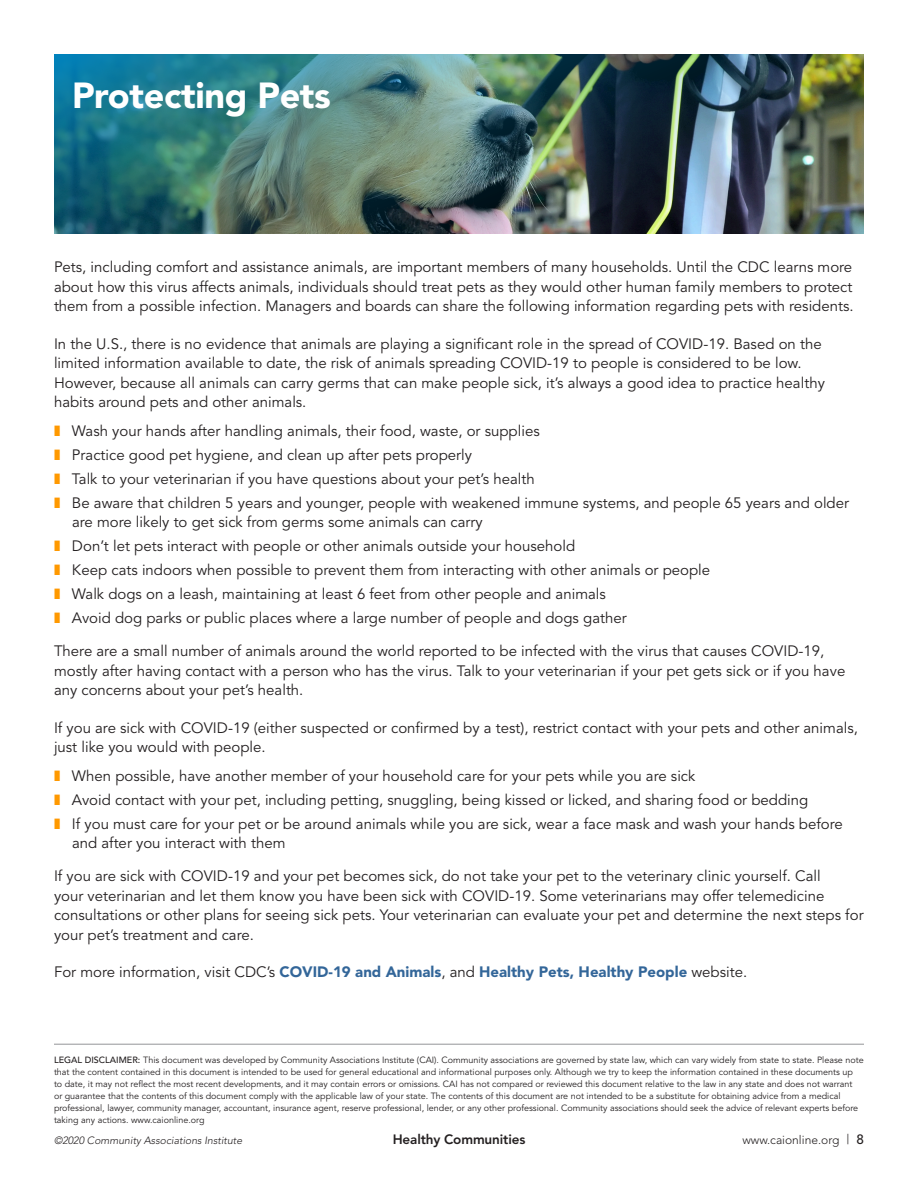
<style>
.page{position:relative;width:918px;height:1188px;background:#fff}
.page>*{position:absolute;margin:0;border:0;box-sizing:border-box;transform-origin:0 0}
.CAIdoc_page_head{font:900 36px "Avenir";letter-spacing:-.01em;color:#fff}
.CAIdoc_body_text{font:15px/19.5px "Avenir";color:#231f20}
.CAIdoc_bullet_text{font:15px/19.5px "Avenir";color:#231f20}
.CAIdoc_body_text-2{font:900 15px "Avenir";color:#369}
.t1{font:800 13.5px "Avenir";letter-spacing:-.01em;color:#231f20}
.t2{font:300 12px "Avenir";color:#231f20}
.t3{font:italic 300 10.5px "Avenir";color:#231f20}
.t4{font:9px/12px "Avenir";color:#231f20}
.s1{font-weight:400;color:#231f20}
.s2{font-weight:500}
.s3{font-size:13.5px}
.s4{font-weight:500;font-size:13.5px}
</style>
<div class="page">
<hr style="left:54px;top:1044px;width:810px;height:1px;background:#939598">
<img style="left:54px;top:54px;width:810px;height:180px">
<p class="CAIdoc_page_head" style="left:72px;top:74px;width:260px">Protecting Pets</p>
<p class="CAIdoc_body_text" style="left:54px;top:258px;width:801px;text-align:justify">Pets, including comfort and assistance animals, are important members of many households. Until the CDC learns more about how this virus affects animals, individuals should treat pets as they would other human family members to protect them from a possible infection. Managers and boards can share the following information regarding pets with residents.</p>
<p class="CAIdoc_body_text" style="left:54px;top:334px;width:772px">In the U.S., there is no evidence that animals are playing a significant role in the spread of COVID-19. Based on the limited information available to date, the risk of animals spreading COVID-19 to people is considered to be low.<br>However, because all animals can carry germs that can make people sick, it’s always a good idea to practice healthy habits around pets and other animals.</p>
<p class="CAIdoc_bullet_text" style="left:72px;top:421px;width:469px">Wash your hands after handling animals, their food, waste, or supplies</p>
<p class="CAIdoc_bullet_text" style="left:72px;top:445px;width:401px">Practice good pet hygiene, and clean up after pets properly</p>
<p class="CAIdoc_bullet_text" style="left:72px;top:469px;width:464px">Talk to your veterinarian if you have questions about your pet’s health</p>
<p class="CAIdoc_bullet_text" style="left:72px;top:493px;width:779px">Be aware that children 5 years and younger, people with weakened immune systems, and people 65 years and older are more likely to get sick from germs some animals can carry</p>
<p class="CAIdoc_bullet_text" style="left:72px;top:537px;width:505px">Don’t let pets interact with people or other animals outside your household</p>
<p class="CAIdoc_bullet_text" style="left:72px;top:561px;width:640px">Keep cats indoors when possible to prevent them from interacting with other animals or people</p>
<p class="CAIdoc_bullet_text" style="left:72px;top:585px;width:535px">Walk dogs on a leash, maintaining at least 6 feet from other people and animals</p>
<p class="CAIdoc_bullet_text" style="left:72px;top:609px;width:556px">Avoid dog parks or public places where a large number of people and dogs gather</p>
<p class="CAIdoc_body_text" style="left:54px;top:642px;width:793px">There are a small number of animals around the world reported to be infected with the virus that causes COVID-19, mostly after having contact with a person who has the virus. Talk to your veterinarian if your pet gets sick or if you have any concerns about your pet’s health.</p>
<p class="CAIdoc_body_text" style="left:54px;top:718px;width:805px">If you are sick with COVID-19 (either suspected or confirmed by a test), restrict contact with your pets and other animals, just like you would with people.</p>
<p class="CAIdoc_bullet_text" style="left:72px;top:766px;width:625px">When possible, have another member of your household care for your pets while you are sick</p>
<p class="CAIdoc_bullet_text" style="left:72px;top:790px;width:738px">Avoid contact with your pet, including petting, snuggling, being kissed or licked, and sharing food or bedding</p>
<p class="CAIdoc_bullet_text" style="left:72px;top:814px;width:772px">If you must care for your pet or be around animals while you are sick, wear a face mask and wash your hands before and after you interact with them</p>
<p class="CAIdoc_body_text" style="left:54px;top:867px;width:811px">If you are sick with COVID-19 and your pet becomes sick, do not take your pet to the veterinary clinic yourself. Call<br>your veterinarian and let them know you have been sick with COVID-19. Some veterinarians may offer telemedicine consultations or other plans for seeing sick pets. Your veterinarian can evaluate your pet and determine the next steps for your pet’s treatment and care.</p>
<p class="CAIdoc_body_text-2" style="left:54px;top:963px;width:695px"><span class="s1">For more information, visit CDC’s</span> COVID-19 and Animals<span class="s1">, and</span> Healthy Pets, Healthy People <span class="s1">website.</span></p>
<p class="t4" style="left:54px;top:1054px;width:811px"><span class="s2">LEGAL DISCLAIMER:</span> This document was developed by Community Associations Institute (CAI). Community associations are governed by state law, which can vary widely from state to state. Please note that the content contained in this document is intended to be used for general educational and informational purposes only. Although we try to keep the information contained in these documents up<br>to date, it may not reflect the most recent developments, and it may contain errors or omissions. CAI has not compared or reviewed this document relative to the law in any state and does not warrant<br>or guarantee that the contents of this document comply with the applicable law of your state. The contents of this document are not intended to be a substitute for obtaining advice from a medical professional, lawyer, community manager, accountant, insurance agent, reserve professional, lender, or any other professional. Community associations should seek the advice of relevant experts before taking any actions. www.caionline.org</p>
<p class="t3" style="left:54px;top:1135px;width:190px">©2020 Community Associations Institute</p>
<p class="t1" style="left:393px;top:1132px;width:134px">Healthy Communities</p>
<p class="t2" style="left:743px;top:1133px;width:123px">www.caionline.org <span class="s3">|</span> <span class="s4">8</span></p>
</div>
